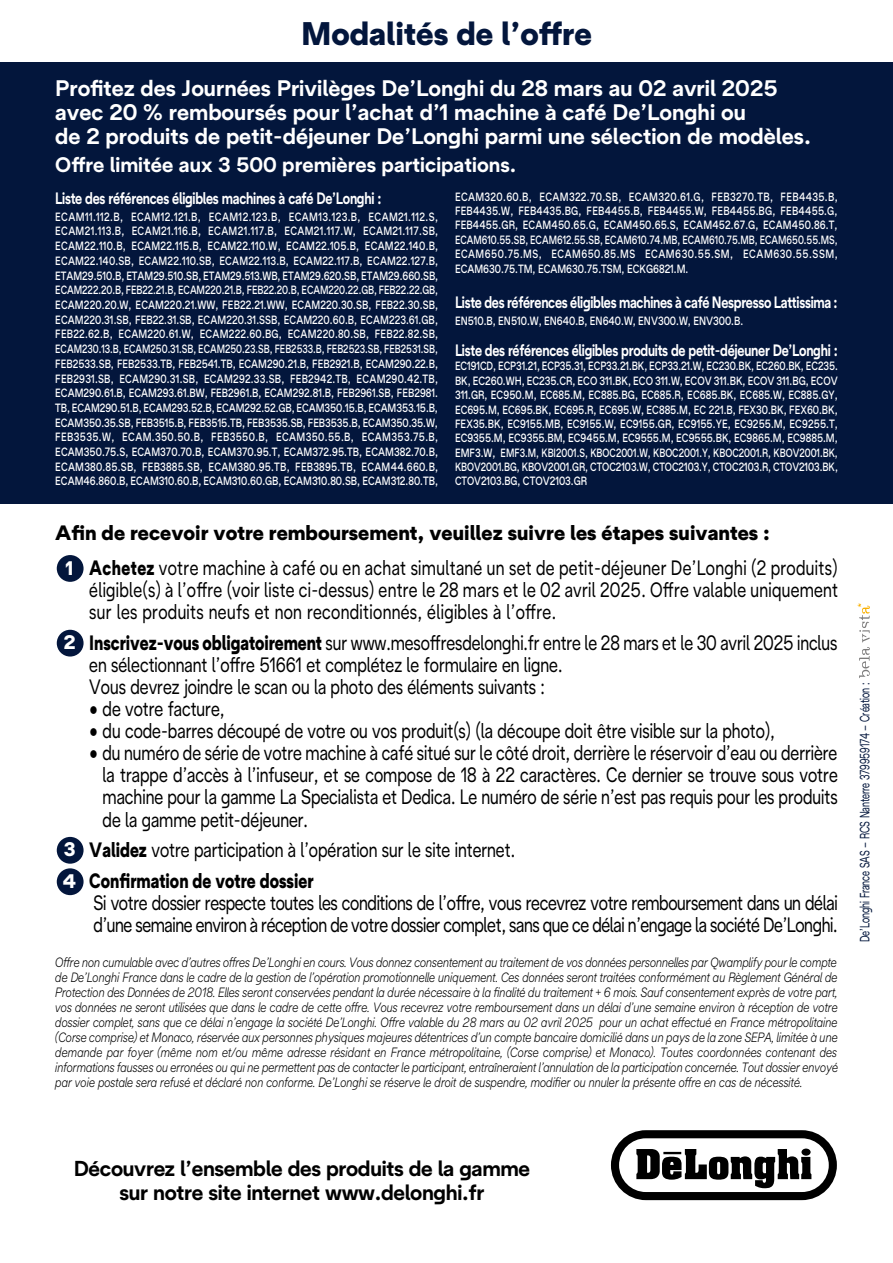
<style>
.page{position:relative;width:893px;height:1263px;background:#fff}
.page>*{position:absolute;margin:0;border:0;box-sizing:border-box;transform-origin:0 0}
.t1{font:900 32.7px "De Longhi Sans";color:#03163c}
.t2{font:700 22.5px/24px "De Longhi Sans";color:#fff}
.t3{font:700 21.6px/24.3px "De Longhi Sans";letter-spacing:-.015em;color:#000;text-align:center}
.t4{font:700 21px "De Longhi Sans";color:#fff}
.t5{font:20.85px/22px "De Longhi Sans";color:#000;scale:.8 1}
.t6{font:20.85px/22px "De Longhi Sans";letter-spacing:-.02em;color:#000;scale:.8 1}
.t7{font:20.85px/34.8px "De Longhi Sans";letter-spacing:.02em;color:#000;scale:.8 1}
.t8{font:900 19.65px/31.5px "De Longhi Sans";color:#fff}
.t9{font:700 16.5px "De Longhi Sans";letter-spacing:-.02em;color:#fff;scale:.8 1}
.t10{font:italic 300 13.5px/15px "De Longhi Sans";color:#000;text-align:justify;scale:.85 1}
.t11{font:13.5px "De Longhi Sans";color:#03163c;scale:.7 1}
.t12{font:500 12px/14.7px "De Longhi Sans";color:#fff;text-align:justify;scale:.8 1}
.t13{font:500 12px/14.4px "De Longhi Sans";color:#fff;text-align:justify;scale:.79 1}
.s1{font-weight:900}
</style>
<div class="page">
<div style="left:57px;top:555px;width:27px;height:27px;background:#03163c;border-radius:50%"></div>
<div style="left:57px;top:630px;width:27px;height:26px;background:#03163c;border-radius:50%"></div>
<div style="left:57px;top:837px;width:27px;height:27px;background:#03163c;border-radius:50%"></div>
<div style="left:57px;top:868px;width:27px;height:27px;background:#03163c;border-radius:50%"></div>
<div style="left:0;top:62px;width:893px;height:442px;background:#03163c"></div>
<svg style="left:611px;top:1130px;width:226px;height:70px"></svg>
<svg style="left:858px;top:603px;width:12px;height:75px"></svg>
<h1 class="t1" style="left:301px;top:13px;width:292px">Modalités de l’offre</h1>
<h2 class="t2" style="left:55px;top:76px;width:757px">Profitez des Journées Privilèges De’Longhi du 28 mars au 02 avril 2025 avec 20 % remboursés pour l’achat d’1 machine à café De’Longhi ou<br>de 2 produits de petit-déjeuner De’Longhi parmi une sélection de modèles.</h2>
<h3 class="t4" style="left:55px;top:152px;width:462px">Offre limitée aux 3 500 premières participations.</h3>
<h3 class="t9" style="left:55px;top:188px;width:409px">Liste des références éligibles machines à café De’Longhi :</h3>
<p class="t12" style="left:55px;top:209px;width:480px">ECAM11.112.B, ECAM12.121.B, ECAM12.123.B, ECAM13.123.B, ECAM21.112.S, ECAM21.113.B, ECAM21.116.B, ECAM21.117.B, ECAM21.117.W, ECAM21.117.SB, ECAM22.110.B, ECAM22.115.B, ECAM22.110.W, ECAM22.105.B, ECAM22.140.B, ECAM22.140.SB, ECAM22.110.SB, ECAM22.113.B, ECAM22.117.B, ECAM22.127.B, ETAM29.510.B, ETAM29.510.SB, ETAM29.513.WB, ETAM29.620.SB, ETAM29.660.SB, ECAM222.20.B, FEB22.21.B, ECAM220.21.B, FEB22.20.B, ECAM220.22.GB, FEB22.22.GB, ECAM220.20.W, ECAM220.21.WW, FEB22.21.WW, ECAM220.30.SB, FEB22.30.SB, ECAM220.31.SB, FEB22.31.SB, ECAM220.31.SSB, ECAM220.60.B, ECAM223.61.GB, FEB22.62.B, ECAM220.61.W, ECAM222.60.BG, ECAM220.80.SB, FEB22.82.SB, ECAM230.13.B, ECAM250.31.SB, ECAM250.23.SB, FEB2533.B, FEB2523.SB, FEB2531.SB, FEB2533.SB, FEB2533.TB, FEB2541.TB, ECAM290.21.B, FEB2921.B, ECAM290.22.B, FEB2931.SB, ECAM290.31.SB, ECAM292.33.SB, FEB2942.TB, ECAM290.42.TB, ECAM290.61.B, ECAM293.61.BW, FEB2961.B, ECAM292.81.B, FEB2961.SB, FEB2981.<br>TB, ECAM290.51.B, ECAM293.52.B, ECAM292.52.GB, ECAM350.15.B, ECAM353.15.B, ECAM350.35.SB, FEB3515.B, FEB3515.TB, FEB3535.SB, FEB3535.B, ECAM350.35.W, FEB3535.W, ECAM.350.50.B, FEB3550.B, ECAM350.55.B, ECAM353.75.B, ECAM350.75.S, ECAM370.70.B, ECAM370.95.T, ECAM372.95.TB, ECAM382.70.B, ECAM380.85.SB, FEB3885.SB, ECAM380.95.TB, FEB3895.TB, ECAM44.660.B, ECAM46.860.B, ECAM310.60.B, ECAM310.60.GB, ECAM310.80.SB, ECAM312.80.TB,</p>
<p class="t12" style="left:455px;top:189px;width:480px">ECAM320.60.B, ECAM322.70.SB, ECAM320.61.G, FEB3270.TB, FEB4435.B, FEB4435.W, FEB4435.BG, FEB4455.B, FEB4455.W, FEB4455.BG, FEB4455.G, FEB4455.GR, ECAM450.65.G, ECAM450.65.S, ECAM452.67.G, ECAM450.86.T, ECAM610.55.SB, ECAM612.55.SB, ECAM610.74.MB, ECAM610.75.MB, ECAM650.55.MS, ECAM650.75.MS, ECAM650.85.MS ECAM630.55.SM, ECAM630.55.SSM, ECAM630.75.TM, ECAM630.75.TSM, ECKG6821.M.</p>
<h3 class="t9" style="left:455px;top:292px;width:480px">Liste des références éligibles machines à café Nespresso Lattissima :</h3>
<p class="t12" style="left:455px;top:313px;width:362px">EN510.B, EN510.W, EN640.B, EN640.W, ENV300.W, ENV300.B.</p>
<h3 class="t9" style="left:455px;top:340px;width:480px">Liste des références éligibles produits de petit-déjeuner De’Longhi :</h3>
<p class="t13" style="left:455px;top:359px;width:486px">EC191CD, ECP31.21, ECP35.31, ECP33.21.BK, ECP33.21.W, EC230.BK, EC260.BK, EC235.<br>BK, EC260.WH, EC235.CR, ECO 311.BK, ECO 311.W, ECOV 311.BK, ECOV 311.BG, ECOV 311.GR, EC950.M, EC685.M, EC885.BG, EC685.R, EC685.BK, EC685.W, EC885.GY, EC695.M, EC695.BK, EC695.R, EC695.W, EC885.M, EC 221.B, FEX30.BK, FEX60.BK, FEX35.BK, EC9155.MB, EC9155.W, EC9155.GR, EC9155.YE, EC9255.M, EC9255.T, EC9355.M, EC9355.BM, EC9455.M, EC9555.M, EC9555.BK, EC9865.M, EC9885.M, EMF3.W, EMF3.M, KBI2001.S, KBOC2001.W, KBOC2001.Y, KBOC2001.R, KBOV2001.BK, KBOV2001.BG, KBOV2001.GR, CTOC2103.W, CTOC2103.Y, CTOC2103.R, CTOV2103.BK, CTOV2103.BG, CTOV2103.GR</p>
<h3 class="t7" style="left:89px;top:515px;width:937px;text-indent:-34px"><span class="s1">Afin de recevoir votre remboursement, veuillez suivre les étapes suivantes :<br>Achetez</span> votre machine à café ou en achat simultané un set de petit-déjeuner De’Longhi (2 produits)</h3>
<h3 class="t5" style="left:89px;top:578px;width:938px">éligible(s) à l’offre (voir liste ci-dessus) entre le 28 mars et le 02 avril 2025. Offre valable uniquement sur les produits neufs et non reconditionnés, éligibles à l’offre.</h3>
<p class="t5" style="left:89px;top:631px;width:937px"><span class="s1">Inscrivez-vous obligatoirement</span> sur www.mesoffresdelonghi.fr entre le 28 mars et le 30 avril 2025 inclus en sélectionnant l’offre 51661 et complétez le formulaire en ligne.<br>Vous devrez joindre le scan ou la photo des éléments suivants :</p>
<h3 class="t5" style="left:89px;top:697px;width:171px">• de votre facture,</h3>
<h3 class="t5" style="left:89px;top:719px;width:859px">• du code-barres découpé de votre ou vos produit(s) (la découpe doit être visible sur la photo),</h3>
<p class="t5" style="left:103px;top:741px;width:920px;text-align:justify;text-indent:-13px">• du numéro de série de votre machine à café situé sur le côté droit, derrière le réservoir d’eau ou derrière la trappe d’accès à l’infuseur, et se compose de 18 à 22 caractères. Ce dernier se trouve sous votre machine pour la gamme La Specialista et Dedica. Le numéro de série n’est pas requis pour les produits de la gamme petit-déjeuner.</p>
<h3 class="t5" style="left:89px;top:834px;width:534px;line-height:30.6px"><span class="s1">Validez</span> votre participation à l’opération sur le site internet.<br><span class="s1">Confirmation de votre dossier</span></h3>
<h3 class="t6" style="left:94px;top:891px;width:932px">Si votre dossier respecte toutes les conditions de l’offre, vous recevrez votre remboursement dans un délai d’une semaine environ à réception de votre dossier complet, sans que ce délai n’engage la société De’Longhi.</h3>
<h3 class="t8" style="left:66px;top:551px;width:9px">1</h3>
<h3 class="t8" style="left:64px;top:626px;width:13px">2</h3>
<h3 class="t8" style="left:63px;top:833px;width:15px">3<br>4</h3>
<p class="t10" style="left:55px;top:955px;width:923px">Offre non cumulable avec d’autres offres De’Longhi en cours. Vous donnez consentement au traitement de vos données personnelles par Qwamplify pour le compte de De’Longhi France dans le cadre de la gestion de l’opération promotionnelle uniquement. Ces données seront traitées conformément au Règlement Général de Protection des Données de 2018. Elles seront conservées pendant la durée nécessaire à la finalité du traitement + 6 mois. Sauf consentement exprès de votre part, vos données ne seront utilisées que dans le cadre de cette offre. Vous recevrez votre remboursement dans un délai d’une semaine environ à réception de votre dossier complet, sans que ce délai n’engage la société De’Longhi. Offre valable du 28 mars au 02 avril 2025 pour un achat effectué en France métropolitaine (Corse comprise) et Monaco, réservée aux personnes physiques majeures détentrices d’un compte bancaire domicilié dans un pays de la zone SEPA, limitée à une demande par foyer (même nom et/ou même adresse résidant en France métropolitaine, (Corse comprise) et Monaco). Toutes coordonnées contenant des informations fausses ou erronées ou qui ne permettent pas de contacter le participant, entraîneraient l’annulation de la participation concernée. Tout dossier envoyé par voie postale sera refusé et déclaré non conforme. De’Longhi se réserve le droit de suspendre, modifier ou nnuler la présente offre en cas de nécessité.</p>
<p class="t11" style="left:856px;top:942px;width:372px;rotate:-90deg">De’Longhi France SAS – RCS Nanterre 379959174 – Création :</p>
<h3 class="t3" style="left:74px;top:1156px;width:458px">Découvrez l’ensemble des produits de la gamme sur notre site internet www.delonghi.fr</h3>
</div>
